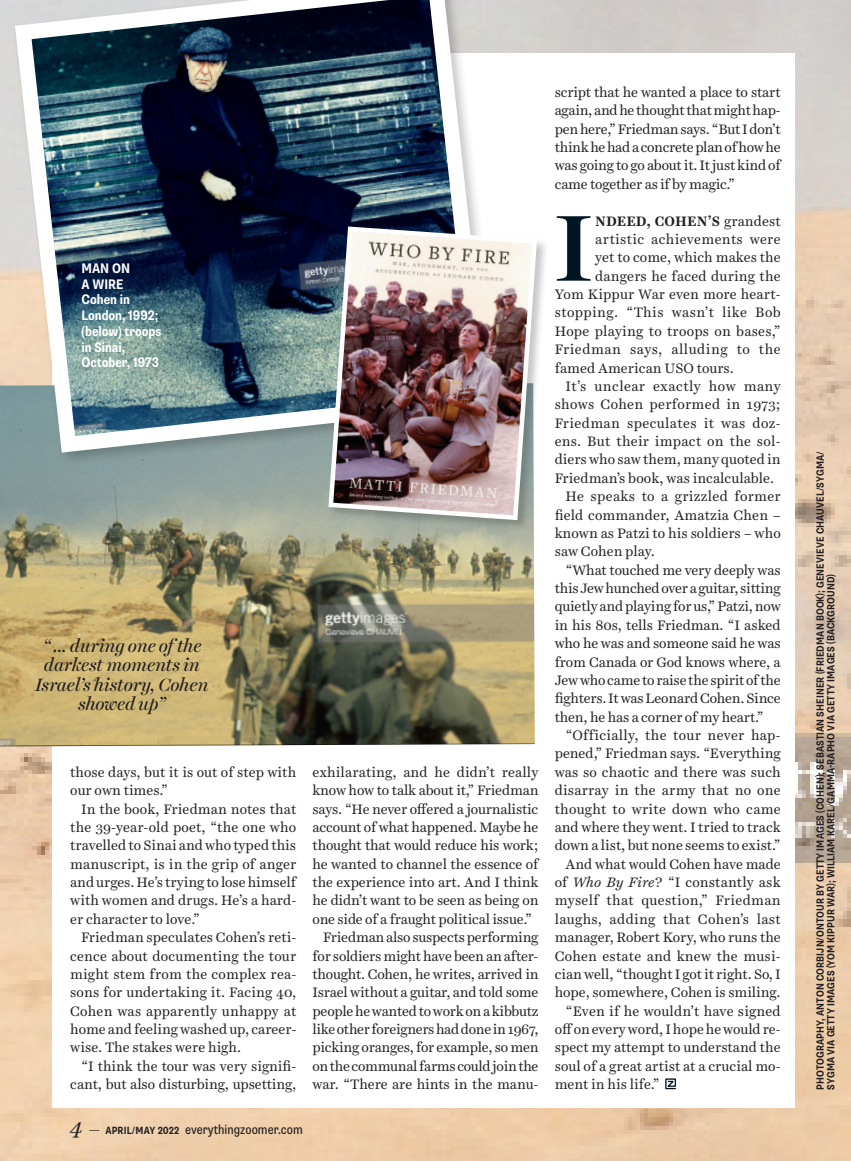
<style>
.page{position:relative;width:851px;height:1161px;background:#fff}
.page>*{position:absolute;margin:0;border:0;box-sizing:border-box;transform-origin:0 0}
.Body_Harriet{font:500 95.1px "Harriet Display";color:#011622}
.Hed_Harriet_Reg_Caps{font:italic 18px/19.5px "Harriet Display";letter-spacing:-.01em;color:#231f20;text-align:center}
.Body_Harriet-2{font:13.8px/18.3px "Harriet Text";color:#231f20;text-align:justify}
.Caption_Supria{font:700 condensed 13.8px/15.8px "Supria Sans";letter-spacing:-.005em;color:#fff}
.Body_Harriet-3{font:13.8px "Harriet Text";letter-spacing:.03em;color:#231f20}
.Body_Harriet-4{font:13.8px "Harriet Text";letter-spacing:.035em;color:#231f20}
.Body_Harriet-5{font:13.8px "Harriet Text";letter-spacing:.025em;color:#231f20}
.Body_Harriet-6{font:700 13.8px "Harriet Text";letter-spacing:.005em;color:#231f20}
.t1{font:condensed 13.5px "Supria Sans";color:#231f20}
.Gutter_Credits{font:700 condensed 10.5px/10.5px "Supria Sans";letter-spacing:.01em;color:#231f20}
.s1{font-family:"Harriet Text";font-style:italic;font-stretch:normal;font-size:22.5px}
.s2{font-family:"Harriet Display";font-style:italic;font-stretch:normal;font-size:22.5px}
.s3{font-weight:700;font-size:10.5px}
.s4{font-weight:400}
.s5{font-style:italic}
</style>
<div class="page">
<img style="left:0;top:0;width:850px;height:1161px">
<div style="left:52px;top:53px;width:743px;height:1055px;background:#fff"></div>
<img style="left:0;top:383px;width:534px;height:363px">
<img style="left:7px;top:0;width:490px;height:461px">
<div style="left:327px;top:225px;width:221px;height:307px;background:#231f20;opacity:.25"></div>
<img style="left:326px;top:224px;width:213px;height:299px">
<svg style="left:665px;top:1078px;width:11px;height:12px"></svg>
<p class="Caption_Supria" style="left:82px;top:261px;width:50px">MAN ON<br>A WIRE</p>
<p class="Caption_Supria" style="left:82px;top:292px;width:81px">Cohen in<br>London, 1992; (below) troops in Sinai,<br>October, 1973</p>
<p class="Hed_Harriet_Reg_Caps" style="left:35px;top:636px;width:175px">“ ... during one of the darkest moments in<br>Israel’s history, Cohen showed up”</p>
<p class="Body_Harriet-2" style="left:70px;top:763px;width:227px">those days, but it is out of step with our own times.”</p>
<p class="Body_Harriet-2" style="left:70px;top:800px;width:227px;text-indent:11px">In the book, Friedman notes that the 39-year-old poet, “the one who travelled to Sinai and who typed this manuscript, is in the grip of anger and urges. He’s trying to lose himself with women and drugs. He’s a hard&shy;er character to love.”</p>
<p class="Body_Harriet-2" style="left:70px;top:928px;width:227px;text-indent:11px">Friedman speculates Cohen’s reti&shy;cence about documenting the tour might stem from the complex rea&shy;sons for undertaking it. Facing 40, Cohen was apparently unhappy at home and feeling washed up, career&shy;wise. The stakes were high.</p>
<p class="Body_Harriet-2" style="left:70px;top:1057px;width:227px;text-align:right">“I think the tour was very signifi&shy;cant, but also disturbing, upsetting,</p>
<p class="Body_Harriet-2" style="left:312px;top:763px;width:227px">exhilarating, and he didn’t really know how to talk about it,” Friedman says. “He never offered a journalistic account of what happened. Maybe he thought that would reduce his work; he wanted to channel the essence of the experience into art. And I think he didn’t want to be seen as being on one side of a fraught political issue.”</p>
<p class="Body_Harriet-2" style="left:312px;top:928px;width:227px;text-indent:11px">Friedman also suspects performing for soldiers might have been an after&shy;thought. Cohen, he writes, arrived in Israel without a guitar, and told some people he wanted to work on a kibbutz like other foreigners had done in 1967, picking oranges, for example, so men on the communal farms could join the war. “There are hints in the manu-</p>
<p class="t1" style="left:70px;top:1121px;width:234px"><span class="s1">4</span> <span class="s2">–</span> <span class="s3">APRIL/MAY 2022</span> everythingzoomer.com</p>
<p class="Body_Harriet-2" style="left:554px;top:83px;width:227px">script that he wanted a place to start again, and he thought that might hap&shy;pen here,” Friedman says. “But I don’t think he had a concrete plan of how he was going to go about it. It just kind of came together as if by magic.”</p>
<p class="Body_Harriet" style="left:555px;top:181px;width:39px">I</p>
<p class="Body_Harriet-6" style="left:595px;top:211px;width:187px">NDEED, COHEN’S <span class="s4">grandest</span></p>
<p class="Body_Harriet-5" style="left:595px;top:230px;width:187px">artistic achievements were</p>
<p class="Body_Harriet-2" style="left:595px;top:248px;width:187px">yet to come, which makes the</p>
<p class="Body_Harriet-2" style="left:595px;top:267px;width:187px">dangers he faced during the</p>
<p class="Body_Harriet-2" style="left:554px;top:285px;width:227px">Yom Kippur War even more heart-</p>
<p class="Body_Harriet-3" style="left:554px;top:303px;width:227px">stopping. “This wasn’t like Bob</p>
<p class="Body_Harriet-2" style="left:554px;top:322px;width:227px">Hope playing to troops on bases,”</p>
<p class="Body_Harriet-4" style="left:554px;top:340px;width:227px">Friedman says, alluding to the</p>
<p class="Body_Harriet-2" style="left:554px;top:359px;width:180px">famed American USO tours.</p>
<p class="Body_Harriet-2" style="left:554px;top:377px;width:227px;text-indent:11px">It’s unclear exactly how many shows Cohen performed in 1973; Friedman speculates it was doz&shy;ens. But their impact on the sol&shy;diers who saw them, many quoted in Friedman’s book, was incalculable.</p>
<p class="Body_Harriet-2" style="left:554px;top:487px;width:227px;text-indent:11px">He speaks to a grizzled former field commander, Amatzia Chen – known as Patzi to his soldiers – who saw Cohen play.</p>
<p class="Body_Harriet-2" style="left:554px;top:561px;width:227px;text-indent:11px">“What touched me very deeply was this Jew hunched over a guitar, sitting quietly and playing for us,” Patzi, now in his 80s, tells Friedman. “I asked who he was and someone said he was from Canada or God knows where, a Jew who came to raise the spirit of the fighters. It was Leonard Cohen. Since then, he has a corner of my heart.”</p>
<p class="Body_Harriet-2" style="left:554px;top:726px;width:227px;text-indent:11px">“Officially, the tour never hap&shy;pened,” Friedman says. “Everything was so chaotic and there was such disarray in the army that no one thought to write down who came and where they went. I tried to track down a list, but none seems to exist.”</p>
<p class="Body_Harriet-2" style="left:554px;top:855px;width:228px;text-indent:11px">And what would Cohen have made of <span class="s5">Who By Fire</span>? “I constantly ask myself that question,” Friedman laughs, adding that Cohen’s last manager, Robert Kory, who runs the Cohen estate and knew the musi&shy;cian well, “thought I got it right. So, I hope, somewhere, Cohen is smiling.</p>
<p class="Body_Harriet-2" style="left:554px;top:1002px;width:227px;text-indent:11px">“Even if he wouldn’t have signed off on every word, I hope he would re&shy;spect my attempt to understand the soul of a great artist at a crucial mo&shy;ment in his life.”</p>
<p class="Gutter_Credits" style="left:815px;top:1090px;width:640px;rotate:-90deg">PHOTOGRAPHY, ANTON CORBIJN/ONTOUR BY GETTY IMAGES (COHEN); SEBASTIAN SHEINER (FRIEDMAN BOOK); GENEVIEVE CHAUVEL/SYGMA/<br>SYGMA VIA GETTY IMAGES (YOM KIPPUR WAR); WILLIAM KAREL/GAMMA-RAPHO VIA GETTY IMAGES (BACKGROUND)</p>
</div>
